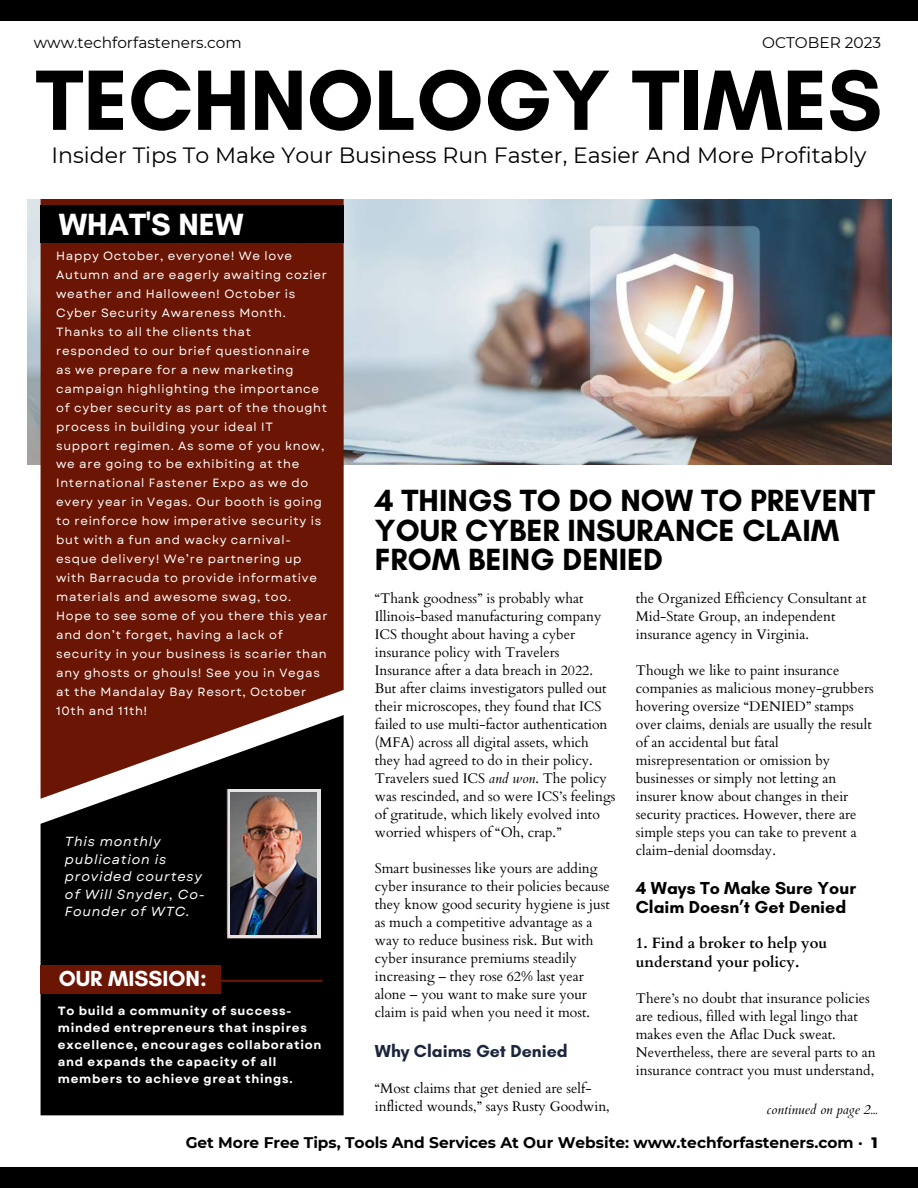
<style>
.page{position:relative;width:918px;height:1188px;background:#fff}
.page>*{position:absolute;margin:0;border:0;box-sizing:border-box;transform-origin:0 0}
.t1{font:700 87.15px "Glacial Indifference";color:#000}
.t2{font:700 31.2px/29.2px "Glacial Indifference";color:#000}
.t3{font:700 31.2px "Glacial Indifference";color:#fff}
.t4{font:700 22.2px "Glacial Indifference";color:#fff}
.t5{font:22.05px "Montserrat";color:#000}
.t6{font:700 17.7px/19px "Glacial Indifference";color:#000}
.t7{font:700 17.7px "Glacial Indifference";color:#1b253c}
.t8{font:700 15.45px "Montserrat";color:#000}
.t9{font:15.45px "Montserrat";color:#000}
.t10{font:700 15px/19.2px "Cardo";color:#000}
.t11{font:13.95px/18px "Cardo";color:#000}
.t12{font:italic 13.35px "Cardo";color:#000}
.t13{font:italic 13.2px/17.5px "Garet";letter-spacing:.06em;color:#fff}
.t14{font:12px/18.9px "Garet";letter-spacing:.06em;color:#fff}
.t15{font:700 12px/17px "Garet";letter-spacing:.06em;color:#fff}
.s1{font-style:italic}
.s2{font-weight:800}
</style>
<div class="page">
<div style="left:0;top:1px;width:918px;height:20px;background:#000"></div>
<div style="left:0;top:1168px;width:918px;height:20px;background:#000"></div>
<img style="left:27px;top:199px;width:864px;height:266px">
<div style="left:41px;top:199px;width:303px;height:516px;background:#6b1604"></div>
<svg style="left:41px;top:715px;width:303px;height:400px;background:#1c1312"></svg>
<hr style="left:65px;top:980px;width:258px;height:2px;background:#6b1604">
<div style="left:41px;top:966px;width:180px;height:28px;background:#6b1604"></div>
<img style="left:227px;top:789px;width:93px;height:150px">
<img style="left:231px;top:793px;width:86px;height:142px">
<div style="left:41px;top:205px;width:303px;height:38px;background:#000"></div>
<p class="t9" style="left:34px;top:32px;width:209px">www.techforfasteners.com</p>
<p class="t9" style="left:762px;top:32px;width:120px">OCTOBER 2023</p>
<h1 class="t1" style="left:36px;top:46px;width:848px">TECHNOLOGY TIMES</h1>
<h3 class="t5" style="left:52px;top:140px;width:816px">Insider Tips To Make Your Business Run Faster, Easier And More Profitably</h3>
<h2 class="t3" style="left:59px;top:205px;width:186px">WHAT'S NEW</h2>
<p class="t14" style="left:56px;top:247px;width:273px">Happy October, everyone! We love Autumn and are eagerly awaiting cozier weather and Halloween! October is Cyber Security Awareness Month.<br>Thanks to all the clients that<br>responded to our brief questionnaire<br>as we prepare for a new marketing campaign highlighting the importance of cyber security as part of the thought process in building your ideal IT support regimen. As some of you know, we are going to be exhibiting at the International Fastener Expo as we do every year in Vegas. Our booth is going to reinforce how imperative security is but with a fun and wacky carnival&shy;esque delivery! We’re partnering up with Barracuda to provide informative materials and awesome swag, too.<br>Hope to see some of you there this year and don’t forget, having a lack of security in your business is scarier than any ghosts or ghouls! See you in Vegas at the Mandalay Bay Resort, October 10th and 11th!</p>
<p class="t13" style="left:65px;top:833px;width:141px">This monthly publication is provided courtesy of Will Snyder, Co-<br>Founder of WTC.</p>
<h3 class="t4" style="left:59px;top:965px;width:150px">OUR MISSION:</h3>
<p class="t15" style="left:58px;top:1003px;width:265px">To build a community of success&shy;minded entrepreneurs that inspires excellence, encourages collaboration and expands the capacity of all members to achieve great things.</p>
<h2 class="t2" style="left:375px;top:486px;width:502px">4 THINGS TO DO NOW TO PREVENT<br>YOUR CYBER INSURANCE CLAIM<br>FROM BEING DENIED</h2>
<p class="t11" style="left:375px;top:589px;width:242px">“Thank goodness” is probably what Illinois-based manufacturing company ICS thought about having a cyber insurance policy with Travelers Insurance after a data breach in 2022.<br>But after claims investigators pulled out their microscopes, they found that ICS failed to use multi-factor authentication (MFA) across all digital assets, which they had agreed to do in their policy.<br>Travelers sued ICS <span class="s1">and won</span>. The policy was rescinded, and so were ICS’s feelings of gratitude, which likely evolved into worried whispers of “Oh, crap.”</p>
<p class="t11" style="left:375px;top:859px;width:237px">Smart businesses like yours are adding cyber insurance to their policies because they know good security hygiene is just as much a competitive advantage as a way to reduce business risk. But with cyber insurance premiums steadily increasing – they rose 62% last year alone – you want to make sure your claim is paid when you need it most.</p>
<p class="t7" style="left:375px;top:1040px;width:194px">Why Claims Get Denied</p>
<p class="t11" style="left:375px;top:1079px;width:236px">“Most claims that get denied are self&shy;inflicted wounds,” says Rusty Goodwin,</p>
<p class="t11" style="left:636px;top:589px;width:232px">the Organized Efficiency Consultant at<br>Mid-State Group, an independent insurance agency in Virginia.</p>
<p class="t11" style="left:636px;top:661px;width:240px">Though we like to paint insurance companies as malicious money-grubbers hovering oversize “DENIED” stamps over claims, denials are usually the result of an accidental but fatal misrepresentation or omission by businesses or simply not letting an insurer know about changes in their security practices. However, there are simple steps you can take to prevent a claim-denial doomsday.</p>
<p class="t6" style="left:636px;top:879px;width:222px">4 Ways To Make Sure Your<br>Claim Doesn’t Get Denied</p>
<p class="t10" style="left:636px;top:933px;width:193px">1. Find a broker to help you understand your policy.</p>
<p class="t11" style="left:636px;top:989px;width:242px">There’s no doubt that insurance policies are tedious, filled with legal lingo that makes even the Aflac Duck sweat.<br>Nevertheless, there are several parts to an insurance contract you must understand,</p>
<p class="t12" style="left:767px;top:1102px;width:112px">continued on page 2...</p>
<p class="t8" style="left:186px;top:1131px;width:693px">Get More Free Tips, Tools And Services At Our Website: www.techforfasteners.com · <span class="s2">1</span></p>
</div>
